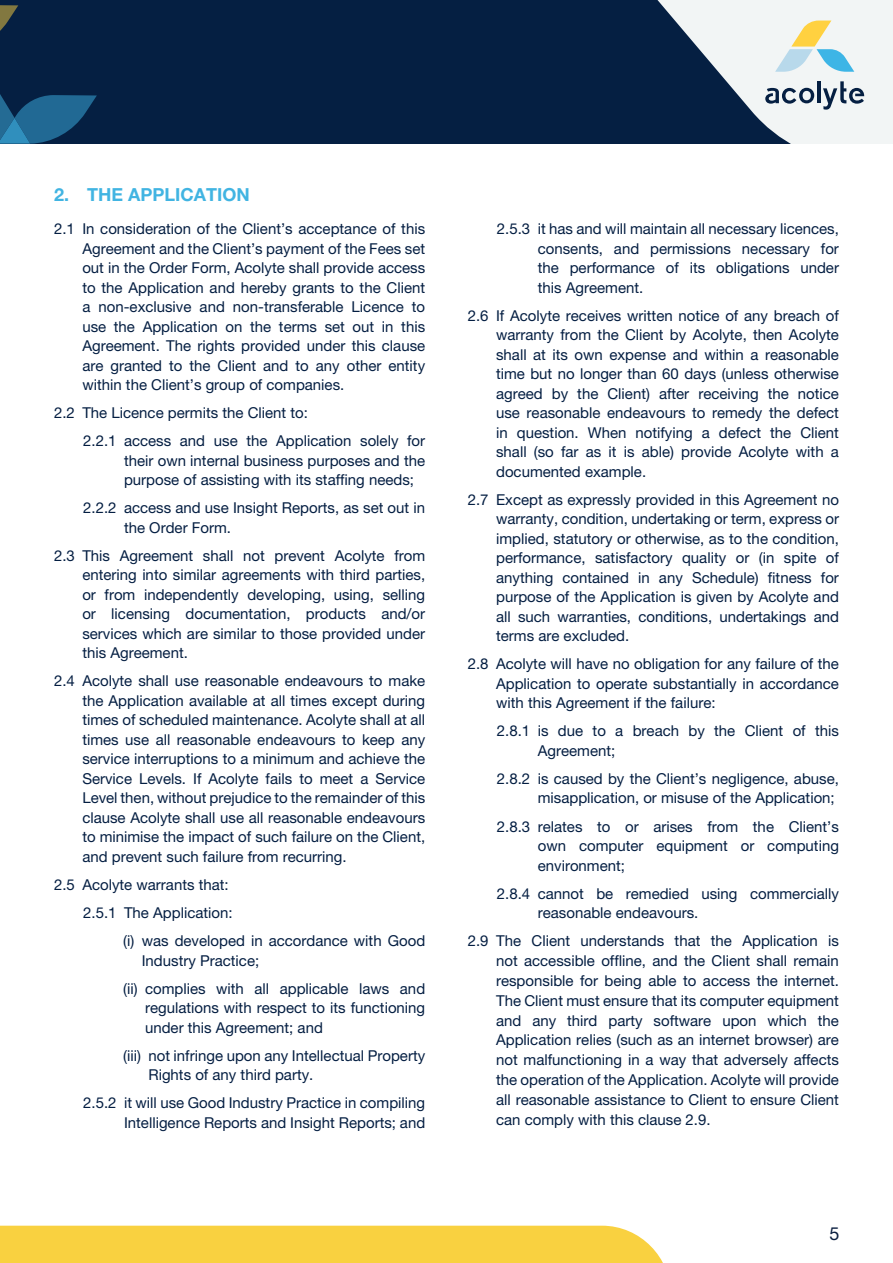
<style>
.page{position:relative;width:893px;height:1263px;background:#fff}
.page>*{position:absolute;margin:0;border:0;box-sizing:border-box;transform-origin:0 0}
.t1{font:18px "Helvetica Neue LT 75 Bd";color:#41b4e2}
.t2{font:18px "Helvetica Neue LT 55 Rm";color:#0a1e40}
.t3{font:15px/19.5px "Helvetica Neue LT 55 Rm";color:#041e42;text-align:justify}
</style>
<div class="page">
<div style="left:0;top:1226px;width:663px;height:37px;background:#f9d140"></div>
<div style="left:0;top:0;width:893px;height:144px;background:#051f42"></div>
<svg style="left:0;top:94px;width:97px;height:50px"></svg>
<svg style="left:0;top:5px;width:18px;height:26px"></svg>
<svg style="left:657px;top:0;width:236px;height:144px"></svg>
<p class="t1" style="left:54px;top:184px;width:197px">2. THE APPLICATION</p>
<p class="t3" style="left:82px;top:219px;width:344px;text-indent:-28px">2.1 In consideration of the Client’s acceptance of this Agreement and the Client’s payment of the Fees set out in the Order Form, Acolyte shall provide access to the Application and hereby grants to the Client a non-exclusive and non-transferable Licence to use the Application on the terms set out in this Agreement. The rights provided under this clause are granted to the Client and to any other entity within the Client’s group of companies.</p>
<p class="t3" style="left:83px;top:399px;width:344px;line-height:28px;text-indent:-29px">2.2 The Licence permits the Client to:<br>2.2.1 access and use the Application solely for</p>
<p class="t3" style="left:124px;top:450px;width:303px">their own internal business purposes and the purpose of assisting with its staffing needs;</p>
<p class="t3" style="left:124px;top:498px;width:303px;text-indent:-41px">2.2.2 access and use Insight Reports, as set out in the Order Form.</p>
<p class="t3" style="left:82px;top:545px;width:344px;text-indent:-28px">2.3 This Agreement shall not prevent Acolyte from entering into similar agreements with third parties, or from independently developing, using, selling or licensing documentation, products and/or services which are similar to those provided under this Agreement.</p>
<p class="t3" style="left:82px;top:671px;width:344px;text-indent:-28px">2.4 Acolyte shall use reasonable endeavours to make the Application available at all times except during times of scheduled maintenance. Acolyte shall at all times use all reasonable endeavours to keep any service interruptions to a minimum and achieve the Service Levels. If Acolyte fails to meet a Service Level then, without prejudice to the remainder of this clause Acolyte shall use all reasonable endeavours to minimise the impact of such failure on the Client, and prevent such failure from recurring.</p>
<p class="t3" style="left:54px;top:874px;width:176px">2.5 Acolyte warrants that:</p>
<p class="t3" style="left:83px;top:902px;width:151px">2.5.1 The Application:</p>
<p class="t3" style="left:123px;top:930px;width:304px">(i) was developed in accordance with Good</p>
<p class="t3" style="left:123px;top:946px;width:304px;line-height:28px;text-indent:19px">Industry Practice;<br>(ii) complies with all applicable laws and</p>
<p class="t3" style="left:145px;top:997px;width:282px">regulations with respect to its functioning under this Agreement; and</p>
<p class="t3" style="left:148px;top:1045px;width:278px;text-indent:-25px">(iii) not infringe upon any Intellectual Property<br>Rights of any third party.</p>
<p class="t3" style="left:83px;top:1092px;width:344px;text-align:right">2.5.2 it will use Good Industry Practice in compiling<br>Intelligence Reports and Insight Reports; and</p>
<p class="t3" style="left:538px;top:219px;width:303px;text-indent:-41px">2.5.3 it has and will maintain all necessary licences, consents, and permissions necessary for the performance of its obligations under this Agreement.</p>
<p class="t3" style="left:496px;top:305px;width:344px;text-indent:-28px">2.6 If Acolyte receives written notice of any breach of warranty from the Client by Acolyte, then Acolyte shall at its own expense and within a reasonable time but no longer than 60 days (unless otherwise agreed by the Client) after receiving the notice use reasonable endeavours to remedy the defect in question. When notifying a defect the Client shall (so far as it is able) provide Acolyte with a documented example.</p>
<p class="t3" style="left:496px;top:489px;width:344px;text-indent:-28px">2.7 Except as expressly provided in this Agreement no warranty, condition, undertaking or term, express or implied, statutory or otherwise, as to the condition, performance, satisfactory quality or (in spite of anything contained in any Schedule) fitness for purpose of the Application is given by Acolyte and all such warranties, conditions, undertakings and terms are excluded.</p>
<p class="t3" style="left:496px;top:654px;width:344px;text-indent:-28px">2.8 Acolyte will have no obligation for any failure of the Application to operate substantially in accordance with this Agreement if the failure:</p>
<p class="t3" style="left:538px;top:721px;width:303px;text-indent:-41px">2.8.1 is due to a breach by the Client of this<br>Agreement;</p>
<p class="t3" style="left:497px;top:768px;width:344px;text-align:right">2.8.2 is caused by the Client’s negligence, abuse, misapplication, or misuse of the Application;</p>
<p class="t3" style="left:538px;top:816px;width:303px;text-indent:-41px">2.8.3 relates to or arises from the Client’s own computer equipment or computing environment;</p>
<p class="t3" style="left:538px;top:883px;width:303px;text-indent:-41px">2.8.4 cannot be remedied using commercially reasonable endeavours.</p>
<p class="t3" style="left:496px;top:931px;width:344px;text-indent:-28px">2.9 The Client understands that the Application is not accessible offline, and the Client shall remain responsible for being able to access the internet.<br>The Client must ensure that its computer equipment and any third party software upon which the Application relies (such as an internet browser) are not malfunctioning in a way that adversely affects the operation of the Application. Acolyte will provide all reasonable assistance to Client to ensure Client can comply with this clause 2.9.</p>
<p class="t2" style="left:830px;top:1222px;width:12px">5</p>
</div>
